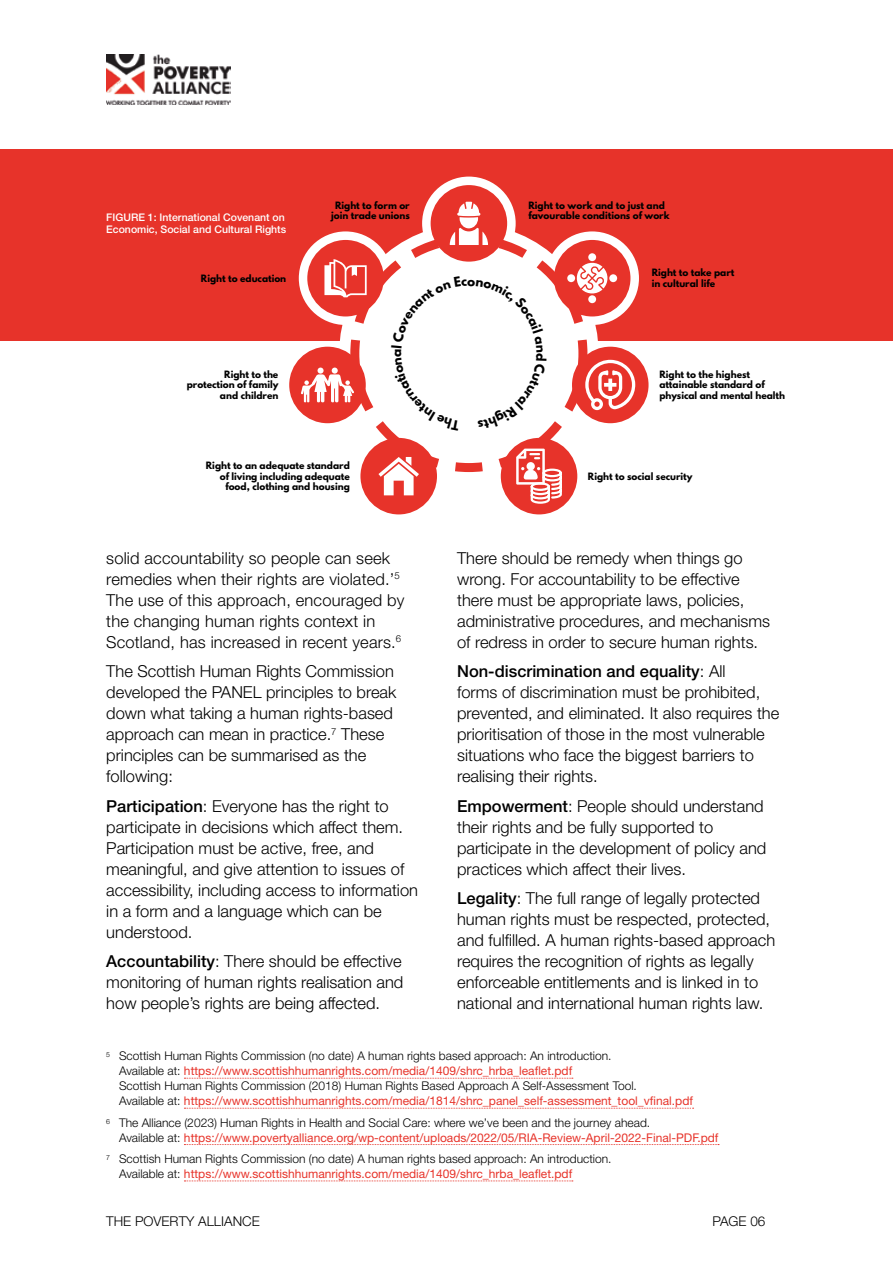
<style>
.page{position:relative;width:893px;height:1263px;background:#fff}
.page>*{position:absolute;margin:0;border:0;box-sizing:border-box;transform-origin:0 0}
.t1{font:300 16.5px/21px "Helvetica Neue LT";color:#000}
.t2{font:300 13.5px "Helvetica Neue LT";color:#000}
.t3{font:300 12px/15px "Helvetica Neue LT";color:#000}
.t4{font:500 10.5px/12.6px "Helvetica Neue LT";color:#fff}
.t5{font:700 9px/10.8px "League Spartan";color:#000}
.s1{font-weight:500}
.s2{font-weight:400;color:#e7332a}
</style>
<div class="page">
<img style="left:106px;top:55px;width:125px;height:49px">
<div style="left:0;top:149px;width:893px;height:191px;background:#e7332a"></div>
<div style="left:422px;top:177px;width:94px;height:93px;background:#fff;border-radius:50%"></div>
<div style="left:431px;top:185px;width:76px;height:77px;background:#e7332a;border-radius:50%"></div>
<div style="left:572px;top:347px;width:76px;height:76px;background:#e7332a;border-radius:50%"></div>
<div style="left:289px;top:347px;width:77px;height:76px;background:#e7332a;border-radius:50%"></div>
<div style="left:501px;top:438px;width:76px;height:76px;background:#e7332a;border-radius:50%"></div>
<div style="left:360px;top:438px;width:77px;height:76px;background:#e7332a;border-radius:50%"></div>
<svg style="left:184px;top:1078px;width:389px;height:1px"></svg>
<svg style="left:184px;top:1108px;width:510px;height:1px"></svg>
<svg style="left:184px;top:1144px;width:535px;height:1px"></svg>
<svg style="left:184px;top:1180px;width:389px;height:1px"></svg>
<svg style="left:301px;top:202px;width:334px;height:303px"></svg>
<p class="t4" style="left:106px;top:211px;width:181px">FIGURE 1: International Covenant on<br>Economic, Social and Cultural Rights</p>
<p class="t5" style="left:201px;top:272px;width:87px">Right to education</p>
<p class="t5" style="left:187px;top:368px;width:93px;text-align:right">Right to the protection of family and children</p>
<p class="t5" style="left:331px;top:199px;width:80px;text-align:center">Right to form or join trade unions</p>
<p class="t5" style="left:528px;top:199px;width:143px">Right to work and to just and favourable conditions of work</p>
<p class="t5" style="left:652px;top:267px;width:84px">Right to take part in cultural life</p>
<p class="t5" style="left:659px;top:368px;width:127px">Right to the highest attainable standard of physical and mental health</p>
<p class="t5" style="left:206px;top:460px;width:145px;text-align:right">Right to an adequate standard of living including adequate food, clothing and housing</p>
<p class="t5" style="left:588px;top:470px;width:106px">Right to social security</p>
<p class="t1" style="left:106px;top:547px;width:300px">solid accountability so people can seek remedies when their rights are violated.’<sup>5<br></sup>The use of this approach, encouraged by the changing human rights context in Scotland, has increased in recent years.<sup>6</sup></p>
<p class="t1" style="left:106px;top:660px;width:292px">The Scottish Human Rights Commission developed the PANEL principles to break down what taking a human rights-based approach can mean in practice.<sup>7</sup> These principles can be summarised as the following:</p>
<p class="t1" style="left:106px;top:795px;width:313px"><span class="s1">Participation</span>: Everyone has the right to participate in decisions which affect them.<br>Participation must be active, free, and meaningful, and give attention to issues of accessibility, including access to information in a form and a language which can be understood.</p>
<p class="t1" style="left:106px;top:950px;width:299px;text-align:justify"><span class="s1">Accountability</span>: There should be effective monitoring of human rights realisation and how people’s rights are being affected.</p>
<p class="t1" style="left:457px;top:547px;width:314px">There should be remedy when things go wrong. For accountability to be effective there must be appropriate laws, policies, administrative procedures, and mechanisms of redress in order to secure human rights.</p>
<p class="t1" style="left:457px;top:660px;width:324px"><span class="s1">Non-discrimination and equality</span>: All<br>forms of discrimination must be prohibited, prevented, and eliminated. It also requires the prioritisation of those in the most vulnerable situations who face the biggest barriers to realising their rights.</p>
<p class="t1" style="left:457px;top:795px;width:311px"><span class="s1">Empowerment</span>: People should understand their rights and be fully supported to participate in the development of policy and practices which affect their lives.</p>
<p class="t1" style="left:457px;top:887px;width:320px"><span class="s1">Legality</span>: The full range of legally protected human rights must be respected, protected, and fulfilled. A human rights-based approach requires the recognition of rights as legally enforceable entitlements and is linked in to national and international human rights law.</p>
<p class="t3" style="left:119px;top:1048px;width:575px;text-indent:-13px"><sup>5</sup> Scottish Human Rights Commission (no date) A human rights based approach: An introduction.<br>Available at: <span class="s2">https://www.scottishhumanrights.com/media/1409/shrc_hrba_leaflet.pdf<br></span>Scottish Human Rights Commission (2018) Human Rights Based Approach A Self-Assessment Tool.<br>Available at: <span class="s2">https://www.scottishhumanrights.com/media/1814/shrc_panel_self-assessment_tool_vfinal.pdf</span></p>
<p class="t3" style="left:119px;top:1114px;width:601px;text-indent:-13px"><sup>6</sup> The Alliance (2023) Human Rights in Health and Social Care: where we’ve been and the journey ahead.<br>Available at: <span class="s2">https://www.povertyalliance.org/wp-content/uploads/2022/05/RIA-Review-April-2022-Final-PDF.pdf</span></p>
<p class="t3" style="left:119px;top:1151px;width:494px;text-indent:-13px"><sup>7</sup> Scottish Human Rights Commission (no date) A human rights based approach: An introduction.<br>Available at: <span class="s2">https://www.scottishhumanrights.com/media/1409/shrc_hrba_leaflet.pdf</span></p>
<p class="t2" style="left:106px;top:1213px;width:155px">THE POVERTY ALLIANCE</p>
<p class="t2" style="left:713px;top:1213px;width:54px">PAGE 06</p>
</div>
